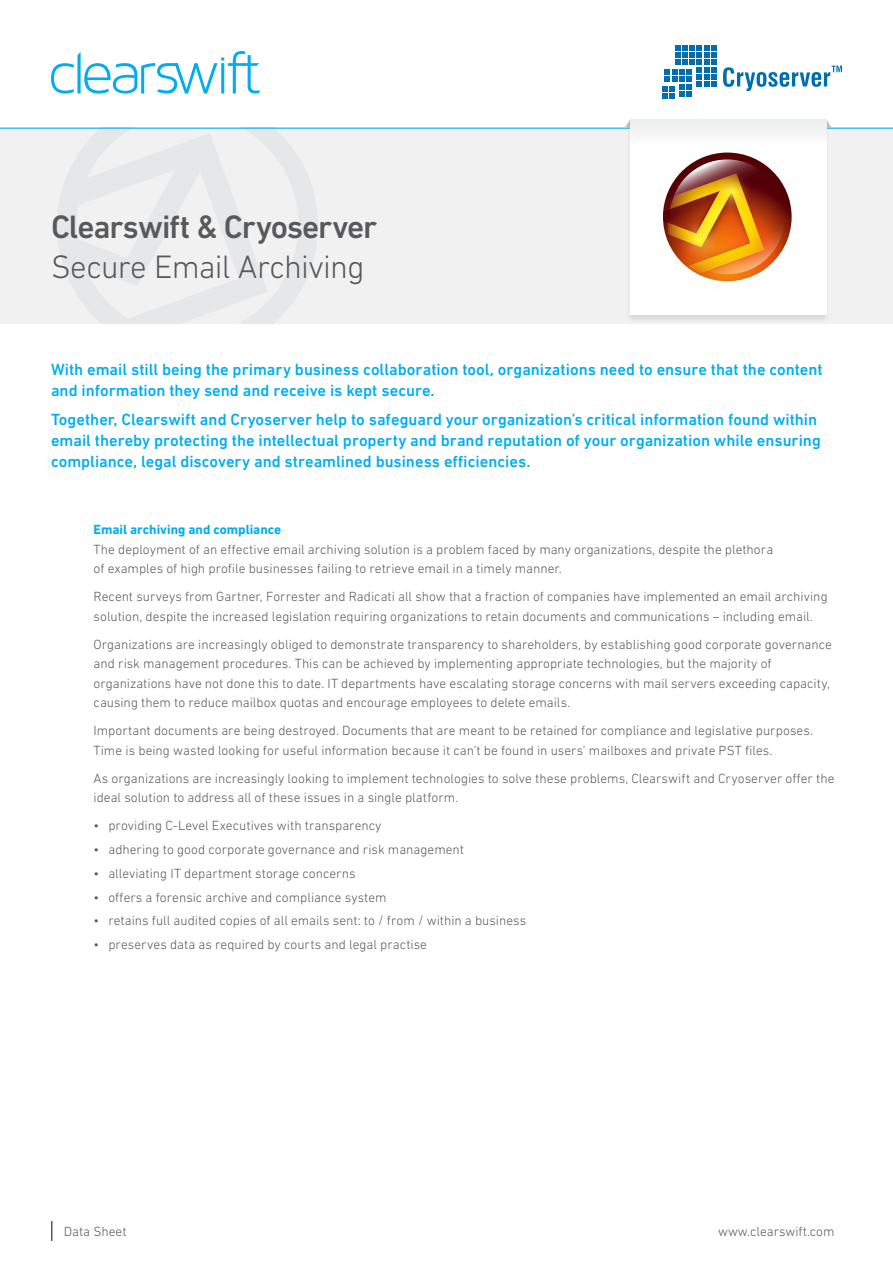
<style>
.page{position:relative;width:893px;height:1263px;background:#fff}
.page>*{position:absolute;margin:0;border:0;box-sizing:border-box;transform-origin:0 0}
.t1{font:500 33px "DIN Next LT Pro";letter-spacing:-.035em;color:#58595b}
.t2{font:300 33px "DIN Next LT Pro";letter-spacing:-.025em;color:#58595b}
.t3{font:500 16.5px/21px "DIN Next LT Pro";color:#00aeef}
.t4{font:300 13.5px/19.5px "DIN Next LT Pro";color:#58595b}
.t5{font:700 13.5px "DIN Next LT Pro";letter-spacing:-.005em;color:#00aeef}
</style>
<div class="page">
<div style="left:0;top:128px;width:893px;height:195px;background:#f1f1f2"></div>
<svg style="left:57px;top:129px;width:261px;height:194px"></svg>
<hr style="left:0;top:128px;width:893px;height:1px;background:#00aeef">
<div style="left:626px;top:119px;width:205px;height:204px;background:#000;opacity:.1"></div>
<div style="left:630px;top:119px;width:196px;height:196px;background:linear-gradient(to right,#fcfcfc,#fcfcfc)"></div>
<img style="left:663px;top:153px;width:129px;height:128px">
<svg style="left:710px;top:170px;width:43px;height:44px"></svg>
<svg style="left:677px;top:217px;width:44px;height:44px"></svg>
<svg style="left:51px;top:51px;width:208px;height:43px"></svg>
<svg style="left:723px;top:66px;width:119px;height:25px"></svg>
<svg style="left:662px;top:45px;width:55px;height:54px"></svg>
<hr style="left:51px;top:1221px;width:2px;height:20px;background:#58595b">
<h1 class="t1" style="left:51px;top:208px;width:328px">Clearswift &amp; Cryoserver</h1>
<h1 class="t2" style="left:51px;top:248px;width:315px">Secure Email Archiving</h1>
<p class="t3" style="left:51px;top:359px;width:773px">With email still being the primary business collaboration tool, organizations need to ensure that the content and information they send and receive is kept secure.</p>
<p class="t3" style="left:51px;top:409px;width:771px">Together, Clearswift and Cryoserver help to safeguard your organization’s critical information found within email thereby protecting the intellectual property and brand reputation of your organization while ensuring compliance, legal discovery and streamlined business efficiencies.</p>
<p class="t5" style="left:94px;top:522px;width:189px">Email archiving and compliance</p>
<p class="t4" style="left:94px;top:539px;width:681px">The deployment of an effective email archiving solution is a problem faced by many organizations, despite the plethora of examples of high profile businesses failing to retrieve email in a timely manner.</p>
<p class="t4" style="left:94px;top:587px;width:736px">Recent surveys from Gartner, Forrester and Radicati all show that a fraction of companies have implemented an email archiving solution, despite the increased legislation requiring organizations to retain documents and communications – including email.</p>
<p class="t4" style="left:94px;top:634px;width:740px">Organizations are increasingly obliged to demonstrate transparency to shareholders, by establishing good corporate governance and risk management procedures. This can be achieved by implementing appropriate technologies, but the majority of organizations have not done this to date. IT departments have escalating storage concerns with mail servers exceeding capacity, causing them to reduce mailbox quotas and encourage employees to delete emails.</p>
<p class="t4" style="left:94px;top:721px;width:721px">Important documents are being destroyed. Documents that are meant to be retained for compliance and legislative purposes.<br>Time is being wasted looking for useful information because it can’t be found in users’ mailboxes and private PST files.</p>
<p class="t4" style="left:94px;top:768px;width:742px">As organizations are increasingly looking to implement technologies to solve these problems, Clearswift and Cryoserver offer the ideal solution to address all of these issues in a single platform.</p>
<p class="t4" style="left:94px;top:816px;width:290px">• providing C-Level Executives with transparency</p>
<p class="t4" style="left:94px;top:840px;width:372px">• adhering to good corporate governance and risk management</p>
<p class="t4" style="left:94px;top:863px;width:264px">• alleviating IT department storage concerns</p>
<p class="t4" style="left:94px;top:887px;width:295px">• offers a forensic archive and compliance system</p>
<p class="t4" style="left:94px;top:911px;width:434px">• retains full audited copies of all emails sent: to / from / within a business</p>
<p class="t4" style="left:94px;top:935px;width:335px">• preserves data as required by courts and legal practise</p>
<p class="t4" style="left:64px;top:1221px;width:64px">Data Sheet</p>
<p class="t4" style="left:718px;top:1221px;width:118px">www.clearswift.com</p>
</div>
